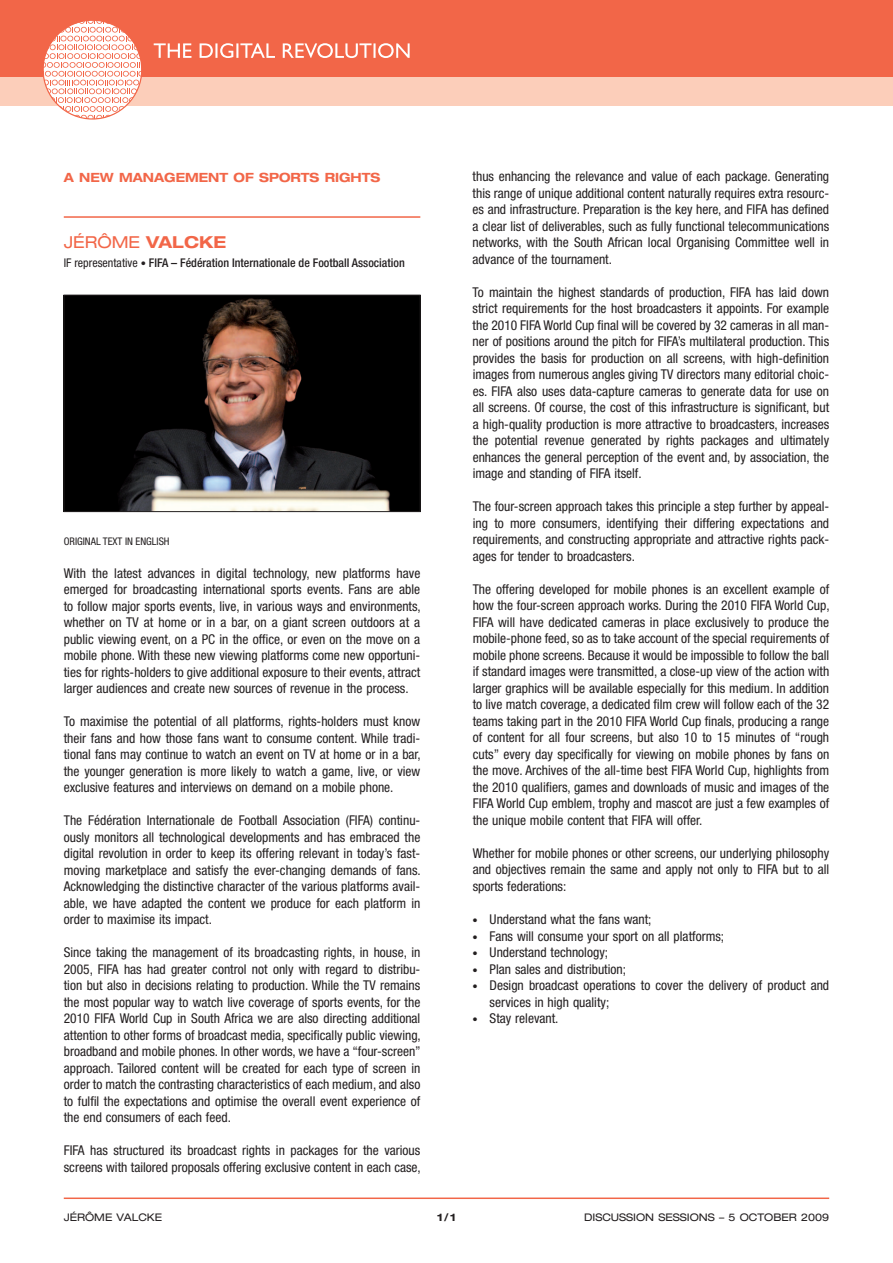
<style>
.page{position:relative;width:893px;height:1263px;background:#fff}
.page>*{position:absolute;margin:0;border:0;box-sizing:border-box;transform-origin:0 0}
.t1{font:expanded 16.5px "Helvetica Neue";color:#f26648}
.t2{font:condensed 13.5px/16.5px "Helvetica Neue";color:#231f20;text-align:justify}
.t3{font:700 expanded 12.75px "Helvetica Neue";color:#f26648;scale:.95 1}
.t4{font:500 condensed 12px "Helvetica Neue";color:#231f20}
.t5{font:expanded 10.5px "Helvetica Neue";color:#231f20}
.t6{font:condensed 10.5px "Helvetica Neue";color:#231f20}
.t7{font:700 expanded 10.5px "Helvetica Neue";color:#231f20}
.s1{font-weight:700}
.s2{font-weight:400}
.s3{font-weight:400;font-size:10.5px}
.s4{font-size:10.5px}
</style>
<div class="page">
<div style="left:0;top:0;width:893px;height:77px;background:#f26648"></div>
<div style="left:0;top:77px;width:893px;height:29px;background:#fcceba"></div>
<svg style="left:43px;top:22px;width:99px;height:96px"></svg>
<hr style="left:64px;top:1197px;width:765px;height:2px;background:#f26648">
<svg style="left:154px;top:43px;width:256px;height:15px"></svg>
<hr style="left:64px;top:216px;width:356px;height:2px;background:#f26648">
<img style="left:66px;top:297px;width:352px;height:213px">
<div style="left:64px;top:295px;width:356px;height:217px;border:1px solid #231f20"></div>
<p class="t3" style="left:64px;top:169px;width:108px">A NEW MANAGEME</p>
<p class="t3" style="left:208px;top:169px;width:66px">NT OF SPOR</p>
<p class="t3" style="left:301px;top:169px;width:35px">TS RIG</p>
<p class="t3" style="left:351px;top:169px;width:32px">HTS</p>
<p class="t1" style="left:64px;top:232px;width:164px">JÉRÔME <span class="s1">VALCKE</span></p>
<p class="t4" style="left:64px;top:256px;width:343px"><span class="s2">IF representative</span> <span class="s3">•</span> FIFA – Fédération Internationale de Football Association</p>
<p class="t6" style="left:64px;top:535px;width:107px">Original text in English</p>
<p class="t2" style="left:64px;top:564px;width:359px">With the latest advances in digital technology, new platforms have emerged for broadcasting international sports events. Fans are able to follow major sports events, live, in various ways and environments, whether on TV at home or in a bar, on a giant screen outdoors at a public viewing event, on a PC in the office, or even on the move on a mobile phone. With these new viewing platforms come new opportuni&shy;ties for rights-holders to give additional exposure to their events, attract larger audiences and create new sources of revenue in the process.</p>
<p class="t2" style="left:64px;top:713px;width:359px">To maximise the potential of all platforms, rights-holders must know their fans and how those fans want to consume content. While tradi&shy;tional fans may continue to watch an event on TV at home or in a bar, the younger generation is more likely to watch a game, live, or view exclusive features and interviews on demand on a mobile phone.</p>
<p class="t2" style="left:64px;top:812px;width:359px">The Fédération Internationale de Football Association (FIFA) continu&shy;ously monitors all technological developments and has embraced the digital revolution in order to keep its offering relevant in today’s fast&shy;moving marketplace and satisfy the ever-changing demands of fans.<br>Acknowledging the distinctive character of the various platforms avail&shy;able, we have adapted the content we produce for each platform in order to maximise its impact.</p>
<p class="t2" style="left:64px;top:944px;width:359px">Since taking the management of its broadcasting rights, in house, in 2005, FIFA has had greater control not only with regard to distribu&shy;tion but also in decisions relating to production. While the TV remains the most popular way to watch live coverage of sports events, for the 2010 FIFA World Cup in South Africa we are also directing additional attention to other forms of broadcast media, specifically public viewing, broadband and mobile phones. In other words, we have a “four-screen” approach. Tailored content will be created for each type of screen in order to match the contrasting characteristics of each medium, and also to fulfil the expectations and optimise the overall event experience of the end consumers of each feed.</p>
<p class="t2" style="left:64px;top:1142px;width:359px">FIFA has structured its broadcast rights in packages for the various screens with tailored proposals offering exclusive content in each case,</p>
<p class="t2" style="left:473px;top:168px;width:358px">thus enhancing the relevance and value of each package. Generating this range of unique additional content naturally requires extra resourc&shy;es and infrastructure. Preparation is the key here, and FIFA has defined a clear list of deliverables, such as fully functional telecommunications networks, with the South African local Organising Committee well in advance of the tournament.</p>
<p class="t2" style="left:473px;top:284px;width:358px">To maintain the highest standards of production, FIFA has laid down strict requirements for the host broadcasters it appoints. For example the 2010 FIFA World Cup final will be covered by 32 cameras in all man&shy;ner of positions around the pitch for FIFA’s multilateral production. This provides the basis for production on all screens, with high-definition images from numerous angles giving TV directors many editorial choic&shy;es. FIFA also uses data-capture cameras to generate data for use on all screens. Of course, the cost of this infrastructure is significant, but a high-quality production is more attractive to broadcasters, increases the potential revenue generated by rights packages and ultimately enhances the general perception of the event and, by association, the image and standing of FIFA itself.</p>
<p class="t2" style="left:473px;top:498px;width:358px">The four-screen approach takes this principle a step further by appeal&shy;ing to more consumers, identifying their differing expectations and requirements, and constructing appropriate and attractive rights pack&shy;ages for tender to broadcasters.</p>
<p class="t2" style="left:473px;top:581px;width:359px">The offering developed for mobile phones is an excellent example of how the four-screen approach works. During the 2010 FIFA World Cup, FIFA will have dedicated cameras in place exclusively to produce the mobile-phone feed, so as to take account of the special requirements of mobile phone screens. Because it would be impossible to follow the ball if standard images were transmitted, a close-up view of the action with larger graphics will be available especially for this medium. In addition to live match coverage, a dedicated film crew will follow each of the 32 teams taking part in the 2010 FIFA World Cup finals, producing a range of content for all four screens, but also 10 to 15 minutes of “rough cuts” every day specifically for viewing on mobile phones by fans on the move. Archives of the all-time best FIFA World Cup, highlights from the 2010 qualifiers, games and downloads of music and images of the FIFA World Cup emblem, trophy and mascot are just a few examples of the unique mobile content that FIFA will offer.</p>
<p class="t2" style="left:473px;top:845px;width:358px">Whether for mobile phones or other screens, our underlying philosophy and objectives remain the same and apply not only to FIFA but to all sports federations:</p>
<p class="t2" style="left:473px;top:911px;width:180px"><span class="s4">•</span> Understand what the fans want;</p>
<p class="t2" style="left:473px;top:927px;width:253px"><span class="s4">•</span> Fans will consume your sport on all platforms;</p>
<p class="t2" style="left:473px;top:944px;width:137px"><span class="s4">•</span> Understand technology;</p>
<p class="t2" style="left:473px;top:960px;width:155px"><span class="s4">•</span> Plan sales and distribution;</p>
<p class="t2" style="left:490px;top:977px;width:341px;text-indent:-17px"><span class="s4">•</span> Design broadcast operations to cover the delivery of product and services in high quality;</p>
<p class="t2" style="left:473px;top:1010px;width:87px"><span class="s4">•</span> Stay relevant.</p>
<p class="t5" style="left:64px;top:1211px;width:100px">JÉRÔME VALCKE</p>
<p class="t7" style="left:437px;top:1211px;width:20px">1/1</p>
<p class="t5" style="left:584px;top:1211px;width:16px">DISCUSSI</p>
<p class="t5" style="left:636px;top:1211px;width:30px">ON SESSI</p>
<p class="t5" style="left:690px;top:1211px;width:141px">ONS – 5 OCTOBER 2009</p>
</div>
